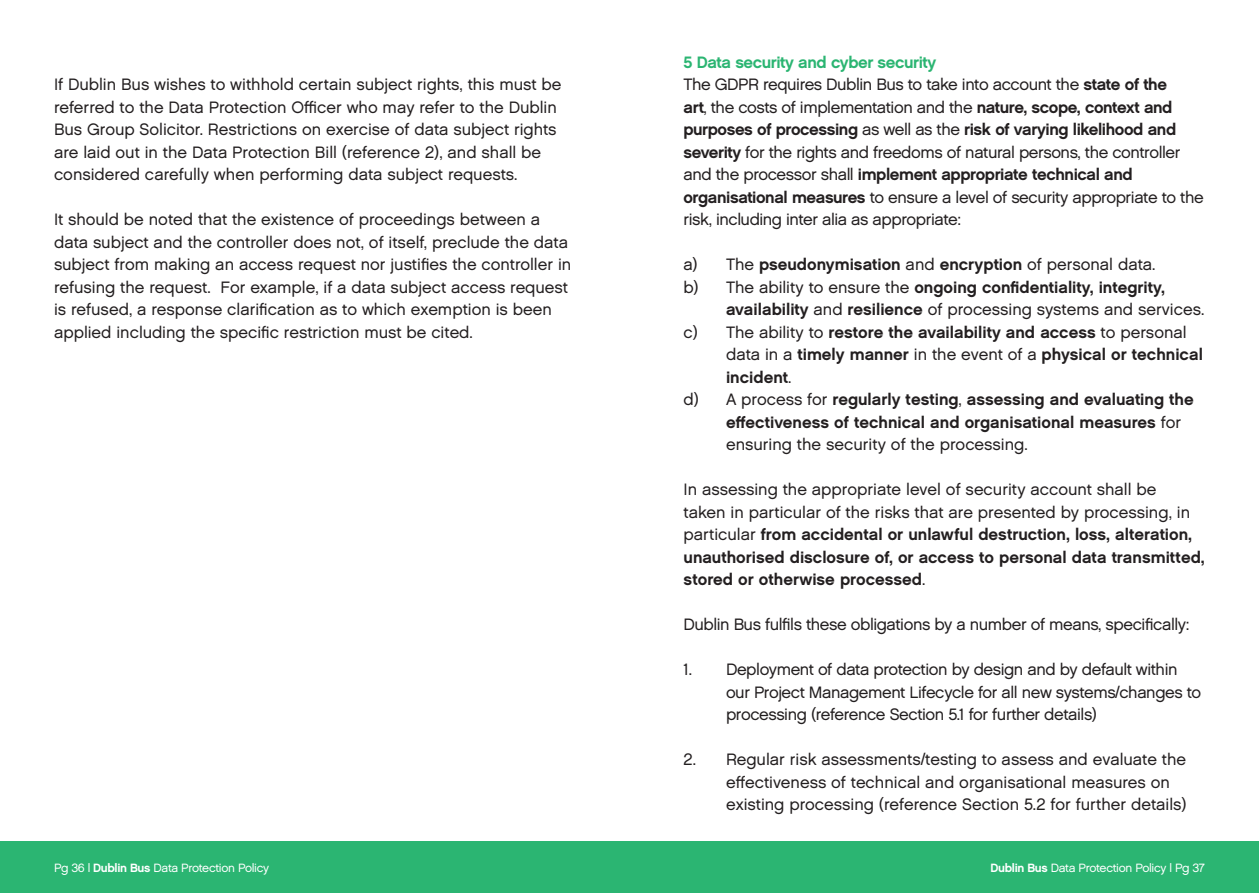
<style>
.page{position:relative;width:1259px;height:893px;background:#fff}
.page>*{position:absolute;margin:0;border:0;box-sizing:border-box;transform-origin:0 0}
.t1{font:16.5px/22.5px "Chalet London Nineteen Sixty";color:#231f20}
.t2{font:16.5px/22.5px "Chalet London Nineteen Sixty";letter-spacing:-.025em;color:#231f20}
.t3{font:16.5px/22.5px "Chalet New York Nineteen Sixty";color:#231f20}
.t4{font:16.5px "Chalet New York Nineteen Sixty";letter-spacing:-.025em;color:#2bb572}
.t5{font:12px "Chalet London Nineteen Sixty";letter-spacing:-.025em;color:#fff}
.s1{font-family:"Chalet New York Nineteen Sixty"}
.s2{font-family:"Chalet London Nineteen Sixty"}
</style>
<div class="page">
<div style="left:0;top:841px;width:1259px;height:52px;background:#2bb572"></div>
<p class="t1" style="left:54px;top:73px;width:509px">If Dublin Bus wishes to withhold certain subject rights, this must be referred to the Data Protection Ofcer who may refer to the Dublin Bus Group Solicitor. Restrictions on exercise of data subject rights are laid out in the Data Protection Bill (reference 2), and shall be considered carefully when performing data subject requests.</p>
<p class="t1" style="left:54px;top:208px;width:519px">It should be noted that the existence of proceedings between a data subject and the controller does not, of itself, preclude the data subject from making an access request nor justifes the controller in refusing the request. For example, if a data subject access request is refused, a response clarifcation as to which exemption is been applied including the specifc restriction must be cited.</p>
<p class="t5" style="left:54px;top:860px;width:217px">Pg 36 | <span class="s1">Dublin Bus</span> Data Protection Policy</p>
<h2 class="t4" style="left:683px;top:51px;width:254px">5 Data security and cyber security</h2>
<p class="t2" style="left:683px;top:73px;width:522px">The GDPR requires Dublin Bus to take into account the <span class="s1">state of the<br>art</span>, the costs of implementation and the <span class="s1">nature, scope, context and purposes of processing</span> as well as the <span class="s1">risk of varying likelihood and severity</span> for the rights and freedoms of natural persons, the controller and the processor shall <span class="s1">implement appropriate technical and organisational measures</span> to ensure a level of security appropriate to the risk, including inter alia as appropriate:</p>
<p class="t3" style="left:683px;top:253px;width:473px"><span class="s2">a) The</span> pseudonymisation <span class="s2">and</span> encryption <span class="s2">of personal data.</span></p>
<p class="t1" style="left:726px;top:275px;width:480px;text-indent:-43px">b) The ability to ensure the <span class="s1">ongoing confdentiality, integrity, availability</span> and <span class="s1">resilience</span> of processing systems and services.</p>
<p class="t3" style="left:726px;top:320px;width:478px;text-indent:-43px"><span class="s2">c) The ability to</span> restore the availability and access <span class="s2">to personal data in a</span> timely manner <span class="s2">in the event of a</span> physical or technical incident<span class="s2">.</span></p>
<p class="t3" style="left:726px;top:388px;width:469px;text-indent:-43px"><span class="s2">d) A process for</span> regularly testing<span class="s2">,</span> assessing and evaluating the efectiveness of technical and organisational measures <span class="s2">for ensuring the security of the processing.</span></p>
<p class="t3" style="left:683px;top:478px;width:523px"><span class="s2">In assessing the appropriate level of security account shall be<br>taken in particular of the risks that are presented by processing, in particular</span> from accidental or unlawful destruction, loss, alteration, unauthorised disclosure of, or access to personal data transmitted, stored or otherwise processed<span class="s2">.</span></p>
<p class="t2" style="left:683px;top:613px;width:507px">Dublin Bus fulfls these obligations by a number of means, specifcally:</p>
<p class="t2" style="left:726px;top:658px;width:477px;text-indent:-43px">1. Deployment of data protection by design and by default within our Project Management Lifecycle for all new systems/changes to processing (reference Section 5.1 for further details)</p>
<p class="t1" style="left:726px;top:748px;width:462px;text-indent:-43px">2. Regular risk assessments/testing to assess and evaluate the efectiveness of technical and organisational measures on existing processing (reference Section 5.2 for further details)</p>
<p class="t5" style="left:990px;top:860px;width:216px"><span class="s1">Dublin Bus</span> Data Protection Policy | Pg 37</p>
</div>
